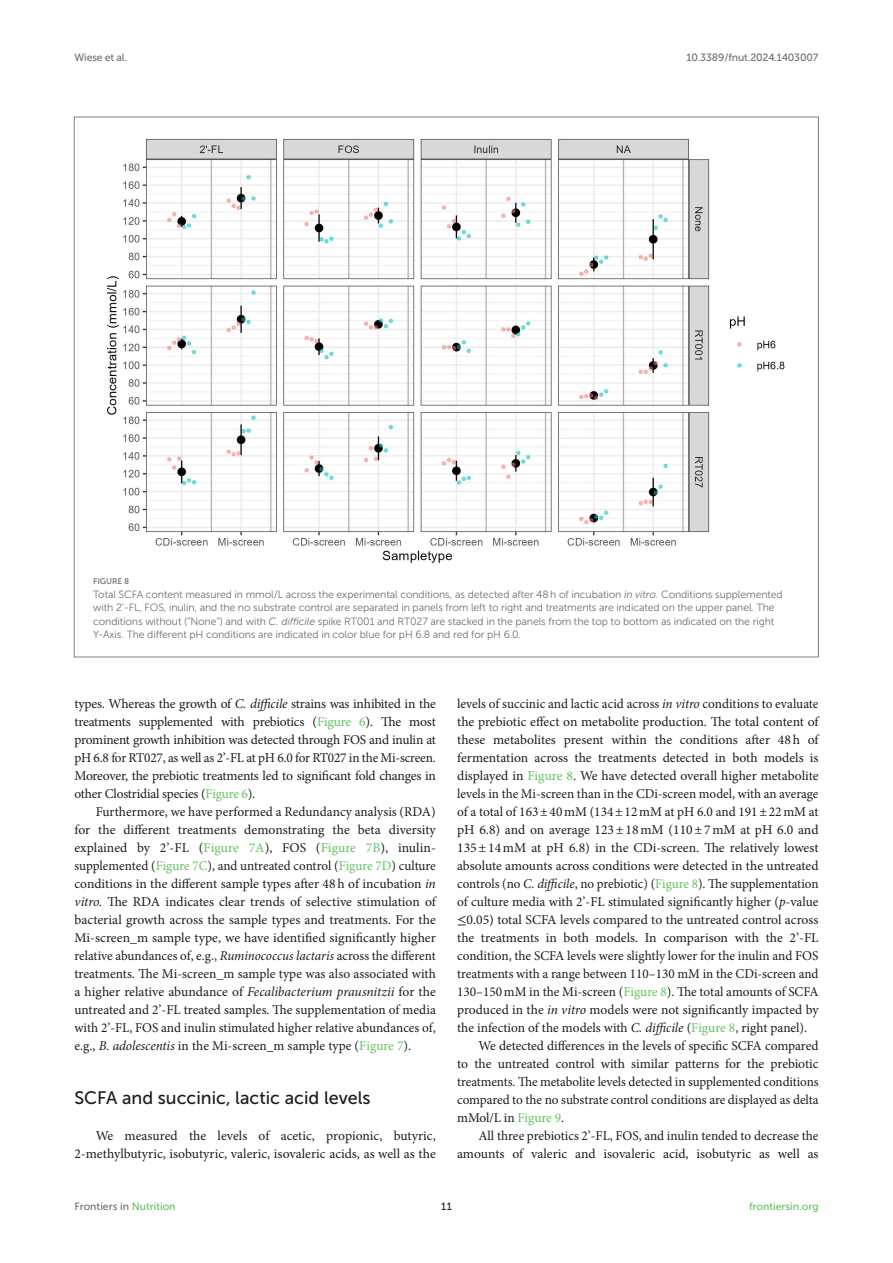
<style>
.page{position:relative;width:893px;height:1263px;background:#fff}
.page>*{position:absolute;margin:0;border:0;box-sizing:border-box;transform-origin:0 0}
.HEAD_2{font:18px "Museo Sans 500";color:#1b1c1b}
.TEXT{font:13.5px/18px "Minion Pro";letter-spacing:-.005em;color:#1b1c1b;text-align:justify}
.TEXT_FLUSH{font:13.5px/18px "Minion Pro";color:#1b1c1b;text-align:right}
.FIG_LEG{font:10.5px/13.5px "Museo Sans 300";letter-spacing:-.01em;color:#706f70}
.t1{font:10.5px "Museo Sans 500";letter-spacing:-.015em;color:#706f70}
.t2{font:10.5px "Museo Sans 500";color:#65c161}
.t3{font:10.5px "Museo Sans 500";color:#1b1c1b}
.FIG_HD{font:8.25px "Museo Sans 700";letter-spacing:-.01em;color:#7e7f7f}
.s1{font-style:italic}
.s2{color:#65c161}
.s3{font-family:"STIX General"}
</style>
<div class="page">
<img style="left:107px;top:138px;width:678px;height:425px">
<p class="t1" style="left:74px;top:51px;width:54px">Wiese et al.</p>
<p class="t1" style="left:686px;top:51px;width:133px">10.3389/fnut.2024.1403007</p>
<p class="FIG_HD" style="left:93px;top:577px;width:37px">FIGURE 8</p>
<p class="FIG_LEG" style="left:93px;top:587px;width:691px">Total SCFA content measured in mmol/L across the experimental conditions, as detected after 48 h of incubation <span class="s1">in vitro.</span> Conditions supplemented with 2’-FL, FOS, inulin, and the no substrate control are separated in panels from left to right and treatments are indicated on the upper panel. The conditions without (“None”) and with <span class="s1">C. difficile</span> spike RT001 and RT027 are stacked in the panels from the top to bottom as indicated on the right Y-Axis. The different pH conditions are indicated in color blue for pH 6.8 and red for pH 6.0.</p>
<p class="TEXT" style="left:74px;top:695px;width:363px">types. Whereas the growth of <span class="s1">C. difficile</span> strains was inhibited in the treatments supplemented with prebiotics (<span class="s2">Figure 6</span>). The most prominent growth inhibition was detected through FOS and inulin at pH 6.8 for RT027, as well as 2’-FL at pH 6.0 for RT027 in the Mi-screen.<br>Moreover, the prebiotic treatments led to significant fold changes in other Clostridial species (<span class="s2">Figure 6</span>).</p>
<p class="TEXT" style="left:74px;top:803px;width:363px;text-indent:21px">Furthermore, we have performed a Redundancy analysis (RDA) for the different treatments demonstrating the beta diversity explained by 2’-FL (<span class="s2">Figure 7A</span>), FOS (<span class="s2">Figure 7B</span>), inulin&shy;supplemented (<span class="s2">Figure 7C</span>), and untreated control (<span class="s2">Figure 7D</span>) culture conditions in the different sample types after 48h of incubation <span class="s1">in vitro.</span> The RDA indicates clear trends of selective stimulation of bacterial growth across the sample types and treatments. For the Mi-screen_m sample type, we have identified significantly higher relative abundances of, e.g., <span class="s1">Ruminococcus lactaris</span> across the different treatments. The Mi-screen_m sample type was also associated with a higher relative abundance of <span class="s1">Fecalibacterium prausnitzii</span> for the untreated and 2’-FL treated samples. The supplementation of media with 2’-FL, FOS and inulin stimulated higher relative abundances of, e.g., <span class="s1">B. adolescentis</span> in the Mi-screen_m sample type (<span class="s2">Figure 7</span>).</p>
<p class="HEAD_2" style="left:74px;top:1088px;width:298px">SCFA and succinic, lactic acid levels</p>
<p class="TEXT_FLUSH" style="left:74px;top:1127px;width:363px">We measured the levels of acetic, propionic, butyric,<br>2-methylbutyric, isobutyric, valeric, isovaleric acids, as well as the</p>
<p class="TEXT_FLUSH" style="left:457px;top:695px;width:363px;text-align:justify">levels of succinic and lactic acid across <span class="s1">in vitro</span> conditions to evaluate the prebiotic effect on metabolite production. The total content of these metabolites present within the conditions after 48h of fermentation across the treatments detected in both models is displayed in <span class="s2">Figure 8</span>. We have detected overall higher metabolite levels in the Mi-screen than in the CDi-screen model, with an average of a total of 163±40mM (134±12mM at pH 6.0 and 191±22mM at pH 6.8) and on average 123±18mM (110±7mM at pH 6.0 and 135±14mM at pH 6.8) in the CDi-screen. The relatively lowest absolute amounts across conditions were detected in the untreated controls (no <span class="s1">C. difficile</span>, no prebiotic) (<span class="s2">Figure 8</span>). The supplementation of culture media with 2’-FL stimulated significantly higher (<span class="s1">p</span>-value <span class="s3">≤</span>0.05) total SCFA levels compared to the untreated control across the treatments in both models. In comparison with the 2’-FL condition, the SCFA levels were slightly lower for the inulin and FOS treatments with a range between 110–130 mM in the CDi-screen and 130–150mM in the Mi-screen (<span class="s2">Figure 8</span>). The total amounts of SCFA produced in the <span class="s1">in vitro</span> models were not significantly impacted by the infection of the models with <span class="s1">C. difficile</span> (<span class="s2">Figure 8</span>, right panel).</p>
<p class="TEXT" style="left:457px;top:1037px;width:363px;text-indent:21px">We detected differences in the levels of specific SCFA compared to the untreated control with similar patterns for the prebiotic treatments. The metabolite levels detected in supplemented conditions compared to the no substrate control conditions are displayed as delta mMol/L in <span class="s2">Figure 9</span>.</p>
<p class="TEXT" style="left:457px;top:1127px;width:363px;text-align:right">All three prebiotics 2’-FL, FOS, and inulin tended to decrease the amounts of valeric and isovaleric acid, isobutyric as well as</p>
<p class="t1" style="left:74px;top:1200px;width:103px">Frontiers in <span class="s2">Nutrition</span></p>
<p class="t3" style="left:441px;top:1200px;width:12px">11</p>
<p class="t2" style="left:749px;top:1200px;width:71px">frontiersin.org</p>
</div>
